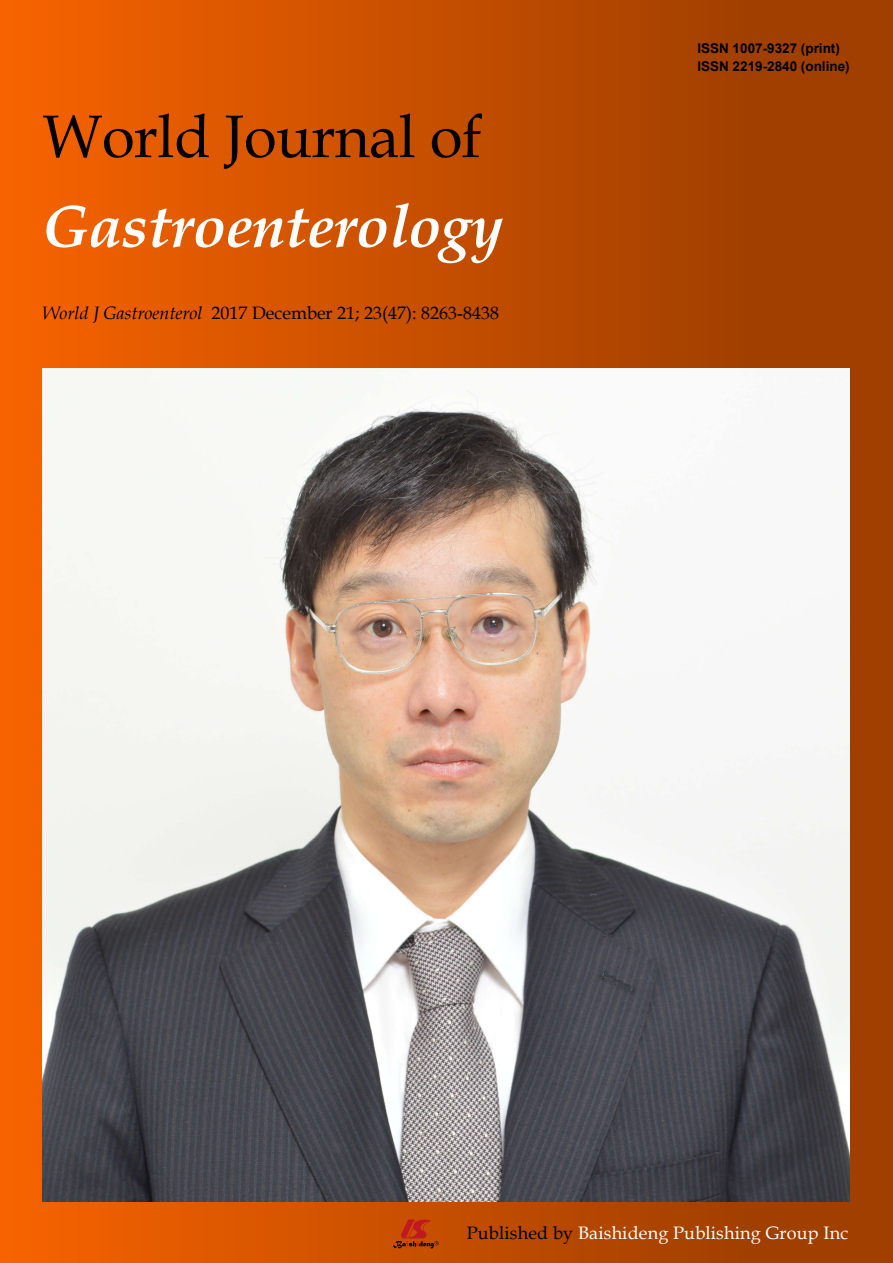
<style>
.page{position:relative;width:893px;height:1263px;background:#fff}
.page>*{position:absolute;margin:0;border:0;box-sizing:border-box;transform-origin:0 0}
.t1{font:italic 700 60px/89.7px "Book Antiqua";letter-spacing:-.01em;color:#fff}
.t2{font:18px "Book Antiqua";color:#000}
.t3{font:18px "Book Antiqua";letter-spacing:.01em;color:#fff}
.t4{font:700 13.5px/18px "Arial";color:#000}
.s1{font-weight:400;font-style:normal;color:#000}
.s2{font-style:italic}
.s3{color:#000}
</style>
<div class="page">
<div style="left:0;top:0;width:893px;height:1263px;background:linear-gradient(to right,#f66200,#943a00)"></div>
<svg style="left:393px;top:1219px;width:46px;height:29px"></svg>
<img style="left:42px;top:368px;width:808px;height:833px">
<p class="t1" style="left:43px;top:91px;width:463px"><span class="s1">World Journal of<br></span>Gastroenterology</p>
<p class="t2" style="left:43px;top:300px;width:458px"><span class="s2">World J Gastroenterol</span> 2017 December 21; 23(47): 8263-8438</p>
<p class="t4" style="left:697px;top:40px;width:154px">ISSN 1007-9327 (print)<br>ISSN 2219-2840 (online)</p>
<p class="t3" style="left:467px;top:1220px;width:383px"><span class="s3">Published by</span> Baishideng Publishing Group Inc</p>
</div>
